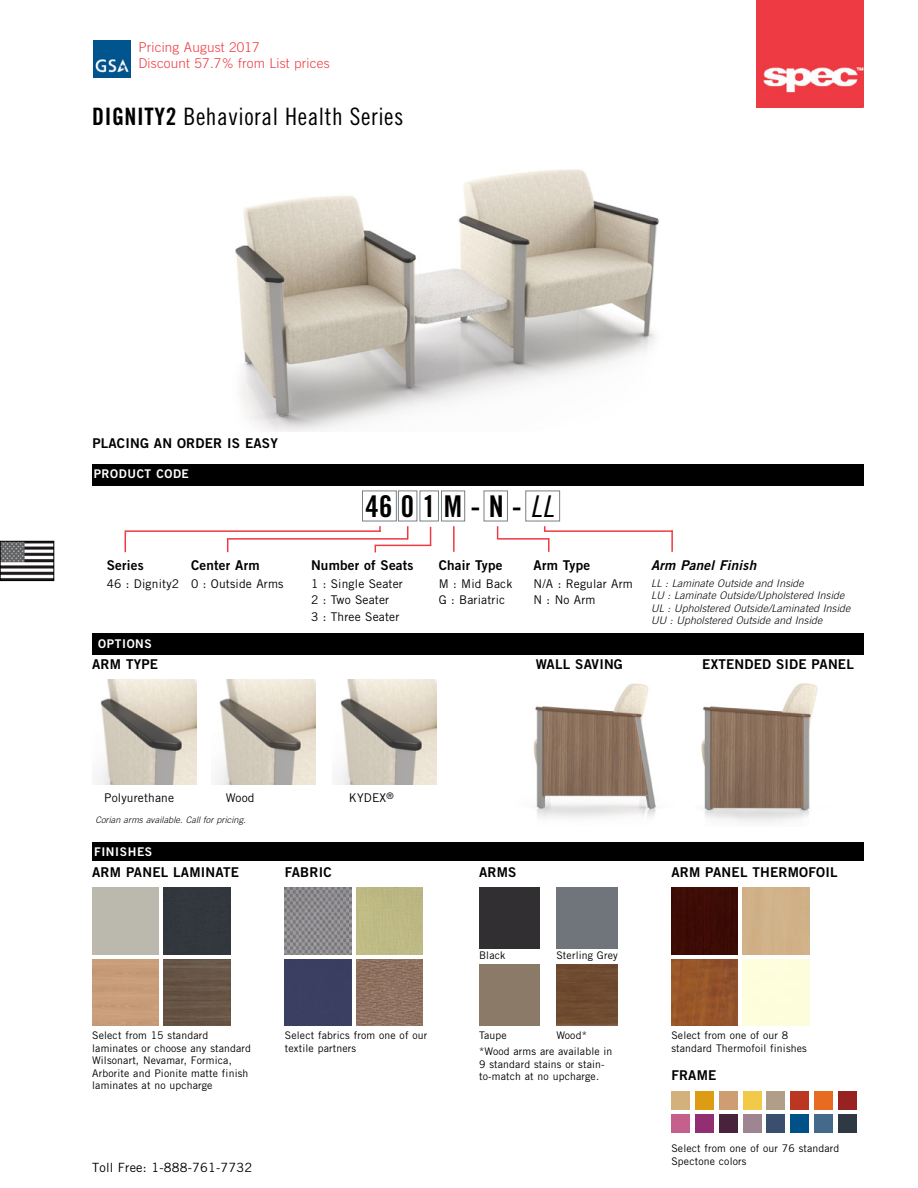
<style>
.page{position:relative;width:918px;height:1188px;background:#fff}
.page>*{position:absolute;margin:0;border:0;box-sizing:border-box;transform-origin:0 0}
.t1{font:30px "Trade Gothic LT Std Bd Cn 20";color:#000}
.t2{font:24px "Trade Gothic LT Std Cn 18";letter-spacing:.025em;color:#000}
.t3{font:13.5px "Trade Gothic LT Std Bd 2";letter-spacing:.015em;color:#000}
.t4{font:300 13.5px/16.5px "Trade Gothic LT Std";letter-spacing:.015em;color:#ef3a42}
.t5{font:13.5px "Trade Gothic LT Std Bd 2 Obl";letter-spacing:.015em;color:#000}
.t6{font:12.75px "Trade Gothic LT Std";letter-spacing:.015em;color:#000}
.t7{font:12px/16.5px "Trade Gothic LT Std";letter-spacing:.015em;color:#000}
.t8{font:12px "Trade Gothic LT Std Bd 2";letter-spacing:.05em;color:#fff}
.t9{font:10.5px/12.6px "Trade Gothic LT Std";letter-spacing:.015em;color:#000}
.t10{font:italic 300 10.5px/12.6px "Trade Gothic LT Std";letter-spacing:.015em;color:#000}
.t11{font:italic 300 9px "Trade Gothic LT Std";letter-spacing:.015em;color:#000}
.s1{font-family:"Trade Gothic LT Std Bd Cn 20"}
.s2{font-family:"Trade Gothic LT Std Cn 18 Obl"}
</style>
<div class="page">
<img style="left:757px;top:0;width:107px;height:108px">
<img style="left:2px;top:543px;width:50px;height:36px">
<div style="left:0;top:541px;width:54px;height:40px;border:1px solid #000"></div>
<img style="left:93px;top:40px;width:37px;height:37px">
<div style="left:92px;top:464px;width:772px;height:22px;background:#000"></div>
<img style="left:235px;top:169px;width:424px;height:262px">
<div style="left:362px;top:491px;width:35px;height:30px;border:1px solid #788083"></div>
<div style="left:398px;top:491px;width:19px;height:30px;border:1px solid #788083"></div>
<div style="left:420px;top:491px;width:19px;height:30px;border:1px solid #788083"></div>
<div style="left:441px;top:491px;width:24px;height:30px;border:1px solid #788083"></div>
<div style="left:484px;top:491px;width:24px;height:30px;border:1px solid #788083"></div>
<div style="left:525px;top:491px;width:35px;height:30px;border:1px solid #788083"></div>
<svg style="left:430px;top:527px;width:1px;height:18px"></svg>
<svg style="left:497px;top:526px;width:1px;height:12px"></svg>
<hr style="left:453px;top:526px;width:2px;height:26px;background:#ef3a42">
<svg style="left:407px;top:526px;width:1px;height:12px"></svg>
<hr style="left:125px;top:530px;width:256px;height:2px;background:#ef3a42">
<hr style="left:227px;top:538px;width:181px;height:2px;background:#ef3a42">
<hr style="left:376px;top:545px;width:55px;height:1px;background:#ef3a42">
<hr style="left:497px;top:538px;width:52px;height:2px;background:#ef3a42">
<hr style="left:545px;top:530px;width:128px;height:2px;background:#ef3a42">
<svg style="left:125px;top:532px;width:1px;height:20px"></svg>
<svg style="left:227px;top:540px;width:1px;height:12px"></svg>
<svg style="left:548px;top:538px;width:2px;height:14px"></svg>
<hr style="left:671px;top:530px;width:2px;height:22px;background:#ef3a42">
<img style="left:97px;top:680px;width:100px;height:104px">
<img style="left:216px;top:680px;width:100px;height:104px">
<img style="left:337px;top:680px;width:100px;height:104px">
<div style="left:92px;top:634px;width:772px;height:21px;background:#000"></div>
<div style="left:93px;top:842px;width:771px;height:19px;background:#000"></div>
<img style="left:533px;top:683px;width:123px;height:135px">
<img style="left:701px;top:683px;width:117px;height:139px">
<div style="left:671px;top:1091px;width:19px;height:18px;background:#d2b17c"></div>
<div style="left:743px;top:1091px;width:19px;height:18px;background:#f3c949"></div>
<div style="left:695px;top:1091px;width:19px;height:18px;background:#dc9c14"></div>
<div style="left:719px;top:1091px;width:19px;height:18px;background:#ce9d72"></div>
<div style="left:767px;top:1091px;width:18px;height:18px;background:#b09e88"></div>
<div style="left:790px;top:1091px;width:19px;height:18px;background:#bb3722"></div>
<div style="left:814px;top:1091px;width:19px;height:18px;background:#e86b22"></div>
<div style="left:838px;top:1091px;width:19px;height:18px;background:#982222"></div>
<div style="left:814px;top:1115px;width:19px;height:18px;background:#446a8b"></div>
<div style="left:767px;top:1115px;width:18px;height:18px;background:#3a4e6e"></div>
<div style="left:743px;top:1115px;width:19px;height:18px;background:#9e8591"></div>
<div style="left:719px;top:1115px;width:19px;height:18px;background:#48233b"></div>
<div style="left:695px;top:1115px;width:19px;height:18px;background:#922f73"></div>
<div style="left:671px;top:1115px;width:19px;height:18px;background:#c55f8b"></div>
<div style="left:790px;top:1114px;width:19px;height:19px;background:#005187"></div>
<div style="left:838px;top:1115px;width:19px;height:18px;background:#2e3943"></div>
<img style="left:285px;top:888px;width:66px;height:66px">
<div style="left:285px;top:959px;width:66px;height:67px;background:#3b3f62"></div>
<img style="left:356px;top:959px;width:67px;height:67px">
<div style="left:356px;top:888px;width:67px;height:66px;background:#beb984"></div>
<div style="left:479px;top:888px;width:61px;height:61px;background:#312f32"></div>
<div style="left:479px;top:965px;width:61px;height:61px;background:#8b7a68"></div>
<div style="left:556px;top:965px;width:61px;height:61px;background:#6f4b30"></div>
<img style="left:164px;top:959px;width:66px;height:67px">
<div style="left:164px;top:888px;width:66px;height:66px;background:#32373d"></div>
<div style="left:671px;top:888px;width:67px;height:66px;background:#3c0c05"></div>
<img style="left:671px;top:959px;width:67px;height:67px">
<p class="t4" style="left:138px;top:39px;width:193px">Pricing August 2017<br>Discount 57.7% from List prices</p>
<h2 class="t2" style="left:92px;top:103px;width:313px"><span class="s1">DIGNITY2</span> Behavioral Health Series</h2>
<p class="t3" style="left:92px;top:435px;width:187px">PLACING AN ORDER IS EASY</p>
<p class="t8" style="left:94px;top:466px;width:97px">PRODUCT CODE</p>
<h1 class="t1" style="left:366px;top:488px;width:190px">46 0 1 M - N - <span class="s2">LL</span></h1>
<p class="t3" style="left:107px;top:557px;width:39px">Series</p>
<p class="t7" style="left:107px;top:575px;width:74px">46 : Dignity2</p>
<p class="t7" style="left:311px;top:575px;width:93px">1 : Single Seater<br>2 : Two Seater<br>3 : Three Seater</p>
<p class="t3" style="left:191px;top:557px;width:70px">Center Arm</p>
<p class="t3" style="left:311px;top:557px;width:104px">Number of Seats</p>
<p class="t3" style="left:439px;top:557px;width:65px">Chair Type</p>
<p class="t3" style="left:534px;top:557px;width:58px">Arm Type</p>
<p class="t5" style="left:651px;top:557px;width:107px">Arm Panel Finish</p>
<p class="t7" style="left:191px;top:575px;width:94px">0 : Outside Arms</p>
<p class="t7" style="left:439px;top:575px;width:75px">M : Mid Back<br>G : Bariatric</p>
<p class="t7" style="left:534px;top:575px;width:101px">N/A : Regular Arm<br>N : No Arm</p>
<p class="t10" style="left:651px;top:577px;width:201px">LL : Laminate Outside and Inside<br>LU : Laminate Outside/Upholstered Inside UL : Upholstered Outside/Laminated Inside UU : Upholstered Outside and Inside</p>
<p class="t8" style="left:98px;top:636px;width:55px">OPTIONS</p>
<p class="t3" style="left:92px;top:656px;width:67px">ARM TYPE</p>
<p class="t3" style="left:536px;top:656px;width:89px">WALL SAVING</p>
<p class="t3" style="left:702px;top:655px;width:153px">EXTENDED SIDE PANEL</p>
<p class="t7" style="left:104px;top:789px;width:71px">Polyurethane</p>
<p class="t7" style="left:226px;top:789px;width:30px">Wood</p>
<p class="t11" style="left:95px;top:815px;width:152px">Corian arms available. Call for pricing.</p>
<p class="t8" style="left:94px;top:844px;width:60px">FINISHES</p>
<p class="t7" style="left:349px;top:789px;width:46px">KYDEX<sup>®</sup></p>
<p class="t3" style="left:92px;top:864px;width:149px">ARM PANEL LAMINATE</p>
<p class="t3" style="left:671px;top:864px;width:168px">ARM PANEL THERMOFOIL</p>
<p class="t3" style="left:285px;top:864px;width:48px">FABRIC</p>
<p class="t3" style="left:479px;top:864px;width:39px">ARMS</p>
<p class="t9" style="left:479px;top:949px;width:28px">Black</p>
<p class="t9" style="left:556px;top:949px;width:63px">Sterling Grey</p>
<p class="t9" style="left:285px;top:1029px;width:144px">Select fabrics from one of our textile partners</p>
<p class="t9" style="left:92px;top:1029px;width:118px">Select from 15 standard</p>
<p class="t9" style="left:556px;top:1029px;width:32px">Wood*</p>
<p class="t9" style="left:92px;top:1041px;width:160px">laminates or choose any standard<br>Wilsonart, Nevamar, Formica,<br>Arborite and Pionite matte finish laminates at no upcharge</p>
<p class="t9" style="left:479px;top:1029px;width:29px">Taupe</p>
<p class="t9" style="left:479px;top:1045px;width:135px">*Wood arms are available in<br>9 standard stains or stain&shy;to-match at no upcharge.</p>
<p class="t6" style="left:92px;top:1160px;width:162px">Toll Free: 1-888-761-7732</p>
<p class="t9" style="left:671px;top:1029px;width:137px">Select from one of our 8 standard Thermofoil finishes</p>
<p class="t3" style="left:671px;top:1067px;width:47px">FRAME</p>
<p class="t9" style="left:671px;top:1142px;width:170px">Select from one of our 76 standard<br>Spectone colors</p>
</div>
